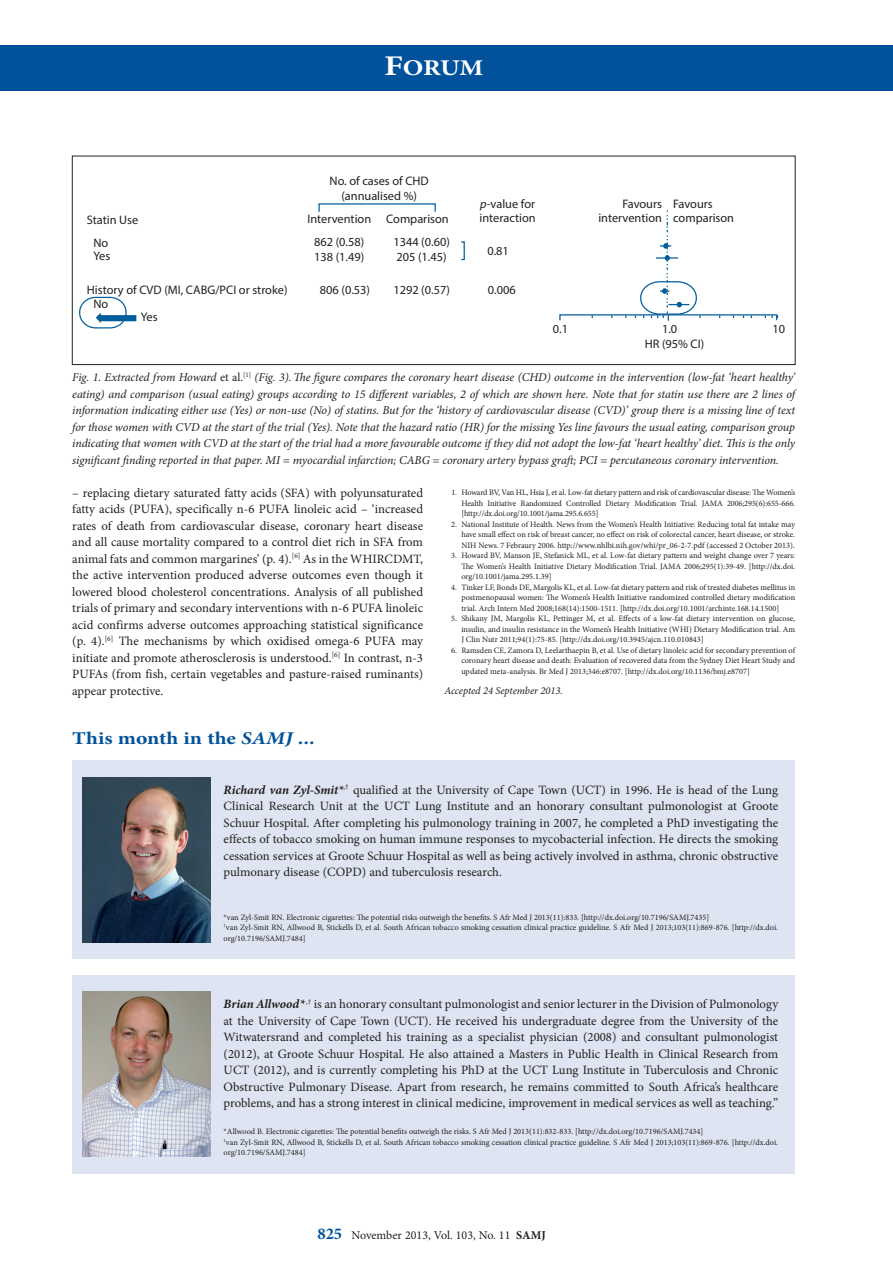
<style>
.page{position:relative;width:893px;height:1263px;background:#fff}
.page>*{position:absolute;margin:0;border:0;box-sizing:border-box;transform-origin:0 0}
.t1{font:700 22.5px "Minion Pro";color:#fff;scale:1.2 1}
.B_HEAD{font:700 18px "Minion Pro";color:#01529a;scale:1.2 1}
.BODY_TEXT_1ST_PARAGR{font:12.75px/16.5px "Minion Pro";color:#231f20;text-align:justify}
.BODY_TEXT_INDENT{font:12.75px/16.5px "Minion Pro";letter-spacing:-.005em;color:#231f20;text-align:justify}
.t2{font:12.3px/14.9px "Myriad Pro";color:#231f20}
.CAPTIONS{font:italic 12px/16.5px "Minion Pro";letter-spacing:-.005em;color:#231f20;text-align:justify}
.t3{font:12px "Minion Pro";color:#231f20}
.ACCEPTED{font:italic 10.5px "Minion Pro";letter-spacing:-.005em;color:#231f20}
.REFERENCE_TEXT{font:8.25px/10.5px "Minion Pro";color:#231f20;text-align:justify}
.s1{font-size:28.5px}
.s2{font-style:italic}
.s3{font-style:normal}
.s4{font-weight:700;font-style:italic}
.s5{font-weight:700;font-size:16.5px;color:#01529a}
.s6{font-weight:700}
</style>
<div class="page">
<div style="left:0;top:45px;width:893px;height:45px;background:#01529a"></div>
<div style="left:461px;top:241px;width:4px;height:19px;border:1px solid #015d9c"></div>
<svg style="left:765px;top:315px;width:13px;height:3px"></svg>
<svg style="left:635px;top:210px;width:65px;height:111px"></svg>
<svg style="left:79px;top:296px;width:57px;height:33px"></svg>
<div style="left:72px;top:156px;width:723px;height:209px;border:1px solid #231f20"></div>
<div style="left:72px;top:761px;width:723px;height:198px;background:#dee4f1"></div>
<img style="left:82px;top:777px;width:129px;height:165px">
<div style="left:72px;top:975px;width:723px;height:198px;background:#dee4f1"></div>
<img style="left:82px;top:992px;width:129px;height:165px">
<h1 class="t1" style="left:384px;top:52px;width:84px"><span class="s1">F</span>ORUM</h1>
<p class="t2" style="left:87px;top:212px;width:53px">Statin Use</p>
<p class="t2" style="left:93px;top:235px;width:18px;line-height:13.8px">No<br>Yes</p>
<p class="t2" style="left:87px;top:282px;width:202px">History of CVD (MI, CABG/PCI or stroke)</p>
<p class="t2" style="left:93px;top:296px;width:16px">No</p>
<p class="t2" style="left:141px;top:309px;width:18px">Yes</p>
<p class="t2" style="left:330px;top:173px;width:101px;text-align:center">No. of cases of CHD (annualised %)</p>
<p class="t2" style="left:314px;top:208px;width:136px;line-height:22.6px;text-indent:-7px">Intervention Comparison<br>862 (0.58)</p>
<p class="t2" style="left:314px;top:249px;width:52px">138 (1.49)</p>
<p class="t2" style="left:393px;top:234px;width:58px">1344 (0.60)<br>205 (1.45)</p>
<p class="t2" style="left:320px;top:282px;width:52px">806 (0.53)</p>
<p class="t2" style="left:393px;top:282px;width:58px">1292 (0.57)</p>
<p class="t2" style="left:480px;top:196px;width:58px"><span class="s2">p-</span>value for interaction</p>
<p class="t2" style="left:487px;top:243px;width:23px">0.81</p>
<p class="t2" style="left:488px;top:282px;width:29px">0.006</p>
<p class="t2" style="left:598px;top:196px;width:65px;text-align:right">Favours intervention</p>
<p class="t2" style="left:673px;top:196px;width:63px">Favours comparison</p>
<p class="t2" style="left:553px;top:321px;width:17px">0.1</p>
<p class="t2" style="left:662px;top:321px;width:17px">1.0</p>
<p class="t2" style="left:773px;top:321px;width:14px">10</p>
<p class="t2" style="left:645px;top:337px;width:61px">HR (95% CI)</p>
<p class="CAPTIONS" style="left:72px;top:369px;width:724px">Fig. 1. Extracted from Howard <span class="s3">et al.</span><sup>[1]</sup> (Fig. 3). The figure compares the coronary heart disease (CHD) outcome in the intervention (low-fat ‘heart healthy’ eating) and comparison (usual eating) groups according to 15 different variables, 2 of which are shown here. Note that for statin use there are 2 lines of information indicating either use (Yes) or non-use (No) of statins. But for the ‘history of cardiovascular disease (CVD)’ group there is a missing line of text for those women with CVD at the start of the trial (Yes). Note that the hazard ratio (HR) for the missing Yes line favours the usual eating, comparison group indicating that women with CVD at the start of the trial had a more favourable outcome if they did not adopt the low-fat ‘heart healthy’ diet. This is the only significant finding reported in that paper. MI = myocardial infarction; CABG = coronary artery bypass graft; PCI = percutaneous coronary intervention.</p>
<p class="BODY_TEXT_INDENT" style="left:72px;top:484px;width:352px">– replacing dietary saturated fatty acids (SFA) with polyunsaturated fatty acids (PUFA), specifically n-6 PUFA linoleic acid – ‘increased rates of death from cardiovascular disease, coronary heart disease and all cause mortality compared to a control diet rich in SFA from animal fats and common margarines’ (p. 4).<sup>[6]</sup> As in the WHIRCDMT, the active intervention produced adverse outcomes even though it lowered blood cholesterol concentrations. Analysis of all published trials of primary and secondary interventions with n-6 PUFA linoleic acid confirms adverse outcomes approaching statistical significance (p. 4).<sup>[6]</sup> The mechanisms by which oxidised omega-6 PUFA may initiate and promote atherosclerosis is understood.<sup>[6]</sup> In contrast, n-3<br>PUFAs (from fish, certain vegetables and pasture-raised ruminants) appear protective.</p>
<p class="REFERENCE_TEXT" style="left:461px;top:487px;width:335px;text-indent:-10px">1. Howard BV, Van HL, Hsia J, et al. Low-fat dietary pattern and risk of cardiovascular disease: The Women’s Health Initiative Randomized Controlled Dietary Modification Trial. JAMA 2006;295(6):655-666. [http://dx.doi.org/10.1001/jama.295.6.655]</p>
<p class="REFERENCE_TEXT" style="left:461px;top:519px;width:335px;text-indent:-10px">2. National Institute of Health. News from the Women’s Health Initiative: Reducing total fat intake may have small effect on risk of breast cancer, no effect on risk of colorectal cancer, heart disease, or stroke.<br>NIH News. 7 Febraury 2006. http://www.nhlbi.nih.gov/whi/pr_06-2-7.pdf (accessed 2 October 2013).</p>
<p class="REFERENCE_TEXT" style="left:461px;top:550px;width:335px;text-indent:-10px">3. Howard BV, Manson JE, Stefanick ML, et al. Low-fat dietary pattern and weight change over 7 years:<br>The Women’s Health Initiative Dietary Modification Trial. JAMA 2006;295(1):39-49. [http://dx.doi. org/10.1001/jama.295.1.39]</p>
<p class="REFERENCE_TEXT" style="left:461px;top:582px;width:335px;text-indent:-10px">4. Tinker LF, Bonds DE, Margolis KL, et al. Low-fat dietary pattern and risk of treated diabetes mellitus in postmenopausal women: The Women’s Health Initiative randomized controlled dietary modification trial. Arch Intern Med 2008;168(14):1500-1511. [http://dx.doi.org/10.1001/archinte.168.14.1500]</p>
<p class="REFERENCE_TEXT" style="left:461px;top:613px;width:335px;text-indent:-10px">5. Shikany JM, Margolis KL, Pettinger M, et al. Effects of a low-fat dietary intervention on glucose, insulin, and insulin resistance in the Women’s Health Initiative (WHI) Dietary Modification trial. Am J Clin Nutr 2011;94(1):75-85. [http://dx.doi.org/10.3945/ajcn.110.010843]</p>
<p class="REFERENCE_TEXT" style="left:461px;top:645px;width:335px;text-indent:-10px">6. Ramsden CE, Zamora D, Leelarthaepin B, et al. Use of dietary linoleic acid for secondary prevention of coronary heart disease and death: Evaluation of recovered data from the Sydney Diet Heart Study and updated meta-analysis. Br Med J 2013;346:e8707. [http://dx.doi.org/10.1136/bmj.e8707]</p>
<p class="ACCEPTED" style="left:444px;top:684px;width:120px">Accepted 24 September 2013.</p>
<h2 class="B_HEAD" style="left:72px;top:726px;width:204px">This month in the <span class="s2">SAMJ ...</span></h2>
<p class="BODY_TEXT_1ST_PARAGR" style="left:224px;top:781px;width:556px"><span class="s4">Richard van Zyl-Smit*</span><sup>,†</sup> qualified at the University of Cape Town (UCT) in 1996. He is head of the Lung Clinical Research Unit at the UCT Lung Institute and an honorary consultant pulmonologist at Groote Schuur Hospital. After completing his pulmonology training in 2007, he completed a PhD investigating the effects of tobacco smoking on human immune responses to mycobacterial infection. He directs the smoking cessation services at Groote Schuur Hospital as well as being actively involved in asthma, chronic obstructive pulmonary disease (COPD) and tuberculosis research.</p>
<p class="REFERENCE_TEXT" style="left:224px;top:912px;width:487px">*van Zyl-Smit RN. Electronic cigarettes: The potential risks outweigh the benefits. S Afr Med J 2013(11):833. [http://dx.doi.org/10.7196/SAMJ.7435]</p>
<p class="REFERENCE_TEXT" style="left:224px;top:922px;width:556px"><sup>†</sup>van Zyl-Smit RN, Allwood B, Stickells D, et al. South African tobacco smoking cessation clinical practice guideline. S Afr Med J 2013;103(11):869-876. [http://dx.doi. org/10.7196/SAMJ.7484]</p>
<p class="BODY_TEXT_1ST_PARAGR" style="left:224px;top:996px;width:556px"><span class="s4">Brian Allwood*</span> <sup>,†</sup> is an honorary consultant pulmonologist and senior lecturer in the Division of Pulmonology at the University of Cape Town (UCT). He received his undergraduate degree from the University of the Witwatersrand and completed his training as a specialist physician (2008) and consultant pulmonologist (2012), at Groote Schuur Hospital. He also attained a Masters in Public Health in Clinical Research from UCT (2012), and is currently completing his PhD at the UCT Lung Institute in Tuberculosis and Chronic Obstructive Pulmonary Disease. Apart from research, he remains committed to South Africa’s healthcare problems, and has a strong interest in clinical medicine, improvement in medical services as well as teaching.”</p>
<p class="REFERENCE_TEXT" style="left:224px;top:1126px;width:481px">*Allwood B. Electronic cigarettes: The potential benefits outweigh the risks. S Afr Med J 2013(11):832-833. [http://dx.doi.org/10.7196/SAMJ.7434]</p>
<p class="REFERENCE_TEXT" style="left:224px;top:1137px;width:556px"><sup>†</sup>van Zyl-Smit RN, Allwood B, Stickells D, et al. South African tobacco smoking cessation clinical practice guideline. S Afr Med J 2013;103(11):869-876. [http://dx.doi. org/10.7196/SAMJ.7484]</p>
<p class="t3" style="left:317px;top:1227px;width:230px"><span class="s5">825</span> November 2013, Vol. 103, No. 11 <span class="s6">SAMJ</span></p>
</div>
